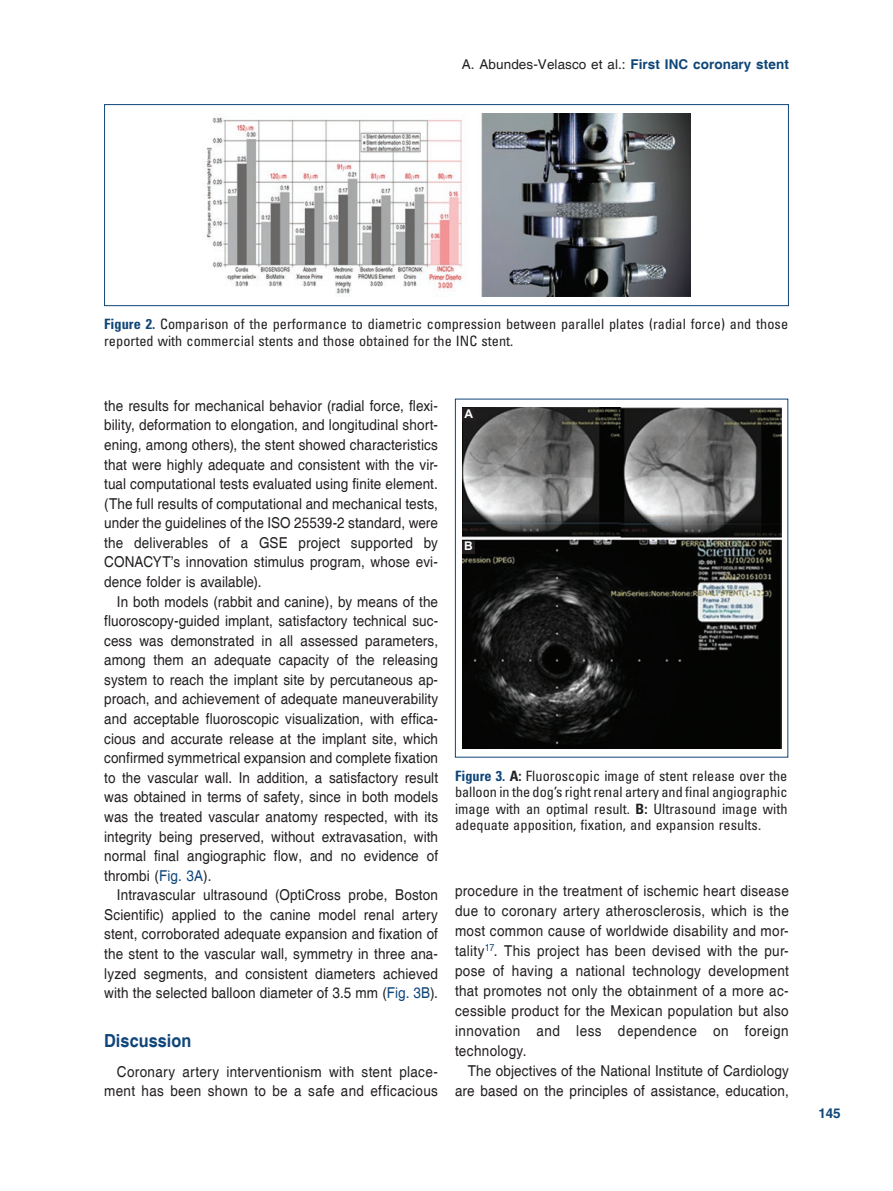
<style>
.page{position:relative;width:893px;height:1191px;background:#fff}
.page>*{position:absolute;margin:0;border:0;box-sizing:border-box;transform-origin:0 0}
.t1{font:700 18px "Helvetica";letter-spacing:.005em;color:#0f4578;scale:.9 1}
.t2{font:15px/19.6px "Helvetica";letter-spacing:.01em;color:#231f20;text-align:justify;scale:.9 1}
.t3{font:condensed 14.25px/16.5px "Univers LT Std";letter-spacing:.005em;color:#231f20}
.t4{font:13.5px "Helvetica";letter-spacing:.005em;color:#231f20}
.t5{font:700 13.5px "Helvetica LT Std";color:#0f4578}
.t6{font:700 12px "Arial";color:#fff}
.s1{font-weight:700;color:#0f4578}
.s2{color:#0f4578}
.s3{font-weight:700}
</style>
<div class="page">
<img style="left:206px;top:113px;width:485px;height:184px">
<div style="left:104px;top:104px;width:685px;height:202px;border:1px solid #0f4578"></div>
<img style="left:462px;top:408px;width:319px;height:340px">
<div style="left:462px;top:408px;width:13px;height:13px;background:#231f20"></div>
<div style="left:462px;top:540px;width:13px;height:13px;background:#231f20"></div>
<p class="t4" style="left:462px;top:57px;width:329px">A. Abundes-Velasco et al.: <span class="s1">First INC coronary stent</span></p>
<p class="t3" style="left:104px;top:315px;width:685px"><span class="s1">Figure 2.</span> Comparison of the performance to diametric compression between parallel plates (radial force) and those reported with commercial stents and those obtained for the INC stent.</p>
<p class="t2" style="left:104px;top:396px;width:372px">the results for mechanical behavior (radial force, flexi&shy;bility, deformation to elongation, and longitudinal short&shy;ening, among others), the stent showed characteristics that were highly adequate and consistent with the vir&shy;tual computational tests evaluated using finite element. (The full results of computational and mechanical tests, under the guidelines of the ISO 25539-2 standard, were the deliverables of a GSE project supported by CONACYT’s innovation stimulus program, whose evi&shy;dence folder is available).</p>
<p class="t2" style="left:104px;top:592px;width:373px;text-indent:13px">In both models (rabbit and canine), by means of the fluoroscopy-guided implant, satisfactory technical suc&shy;cess was demonstrated in all assessed parameters, among them an adequate capacity of the releasing system to reach the implant site by percutaneous ap&shy;proach, and achievement of adequate maneuverability and acceptable fluoroscopic visualization, with effica&shy;cious and accurate release at the implant site, which confirmed symmetrical expansion and complete fixation to the vascular wall. In addition, a satisfactory result was obtained in terms of safety, since in both models was the treated vascular anatomy respected, with its integrity being preserved, without extravasation, with normal final angiographic flow, and no evidence of thrombi (<span class="s2">Fig. 3A</span>).</p>
<p class="t2" style="left:104px;top:885px;width:372px;text-indent:13px">Intravascular ultrasound (OptiCross probe, Boston Scientific) applied to the canine model renal artery stent, corroborated adequate expansion and fixation of the stent to the vascular wall, symmetry in three ana&shy;lyzed segments, and consistent diameters achieved with the selected balloon diameter of 3.5 mm (<span class="s2">Fig. 3B</span>).</p>
<p class="t1" style="left:104px;top:1029px;width:98px">Discussion</p>
<p class="t2" style="left:104px;top:1062px;width:372px;text-align:right">Coronary artery interventionism with stent place&shy;ment has been shown to be a safe and efficacious</p>
<p class="t6" style="left:464px;top:405px;width:10px">A</p>
<p class="t6" style="left:464px;top:537px;width:10px">B</p>
<p class="t3" style="left:455px;top:767px;width:334px;text-align:justify"><span class="s1">Figure 3.</span> <span class="s3">A:</span> Fluoroscopic image of stent release over the balloon in the dog’s right renal artery and final angiographic image with an optimal result. <span class="s3">B:</span> Ultrasound image with adequate apposition, fixation, and expansion results.</p>
<p class="t2" style="left:455px;top:881px;width:372px;line-height:20.1px">procedure in the treatment of ischemic heart disease due to coronary artery atherosclerosis, which is the most common cause of worldwide disability and mor&shy;tality<sup>17</sup>. This project has been devised with the pur&shy;pose of having a national technology development that promotes not only the obtainment of a more ac&shy;cessible product for the Mexican population but also innovation and less dependence on foreign technology.</p>
<p class="t2" style="left:455px;top:1061px;width:372px;line-height:20.1px;text-align:right">The objectives of the National Institute of Cardiology are based on the principles of assistance, education,</p>
<p class="t5" style="left:819px;top:1104px;width:24px">145</p>
</div>
